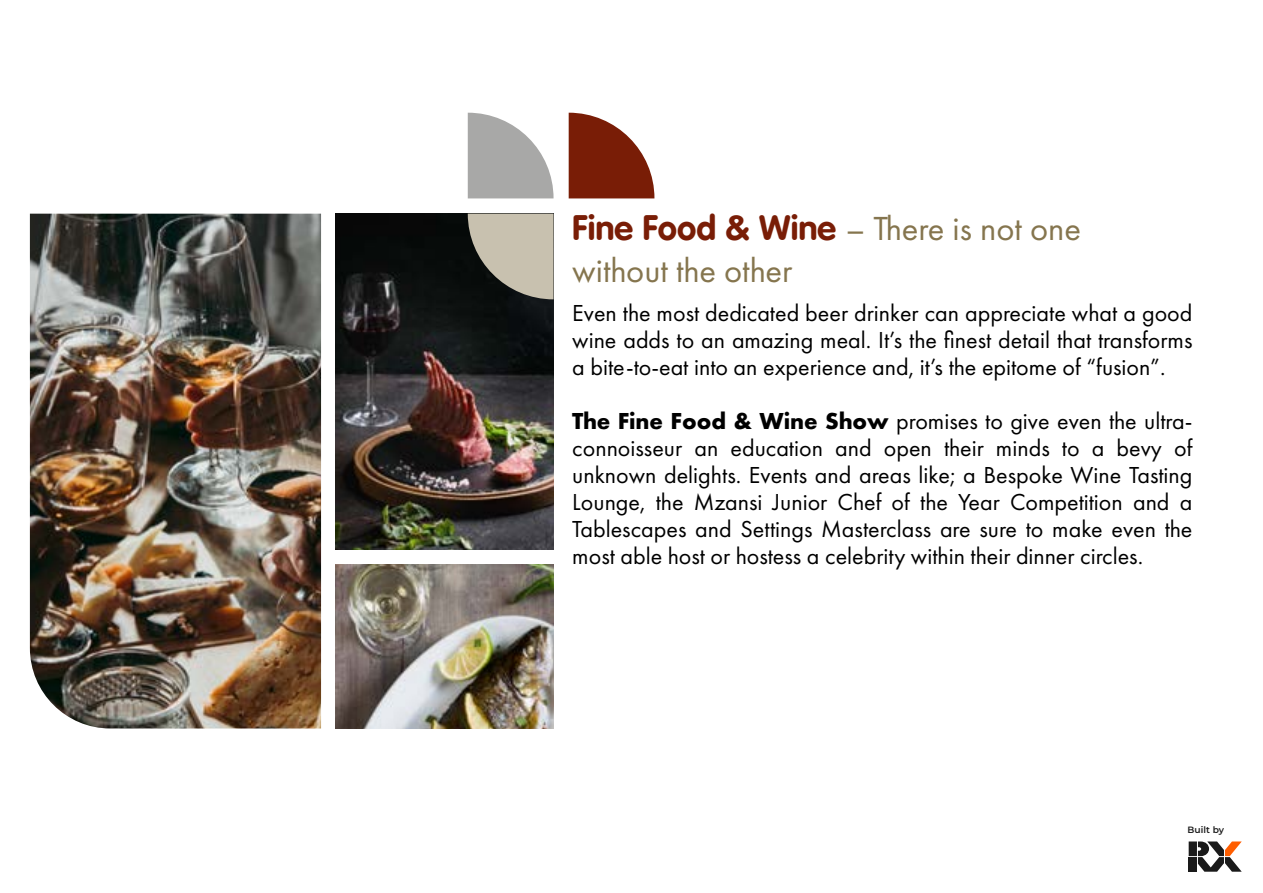
<style>
.page{position:relative;width:1263px;height:893px;background:#fff}
.page>*{position:absolute;margin:0;border:0;box-sizing:border-box;transform-origin:0 0}
.t1{font:34.65px/41.5px "Futura PT";color:#85754e}
.t2{font:24px/27px "Futura PT";color:#000;text-align:justify}
.t3{font:600 9.15px "Montserrat";color:#1a1a1a}
.s1{font-family:"VAG Rounded Bold";color:#791d06}
.s2{font-weight:700}
</style>
<div class="page">
<img style="left:335px;top:214px;width:219px;height:335px">
<img style="left:30px;top:214px;width:291px;height:514px">
<svg style="left:569px;top:113px;width:85px;height:85px"></svg>
<svg style="left:468px;top:113px;width:85px;height:85px"></svg>
<svg style="left:468px;top:214px;width:85px;height:85px;background:#9f9a8c"></svg>
<img style="left:335px;top:565px;width:219px;height:163px">
<svg style="left:1189px;top:841px;width:53px;height:31px"></svg>
<div style="left:1189px;top:857px;width:8px;height:15px;background:#1a1a1a"></div>
<h1 class="t1" style="left:572px;top:208px;width:510px"><span class="s1">Fine Food &amp; Wine</span> – There is not one without the other</h1>
<p class="t2" style="left:572px;top:299px;width:622px">Even the most dedicated beer drinker can appreciate what a good wine adds to an amazing meal. It’s the finest detail that transforms a bite-to-eat into an experience and, it’s the epitome of “fusion”.</p>
<p class="t2" style="left:572px;top:407px;width:622px"><span class="s2">The Fine Food &amp; Wine Show</span> promises to give even the ultra&shy;connoisseur an education and open their minds to a bevy of unknown delights. Events and areas like; a Bespoke Wine Tasting Lounge, the Mzansi Junior Chef of the Year Competition and a Tablescapes and Settings Masterclass are sure to make even the most able host or hostess a celebrity within their dinner circles.</p>
<p class="t3" style="left:1187px;top:824px;width:38px">Built by</p>
</div>
